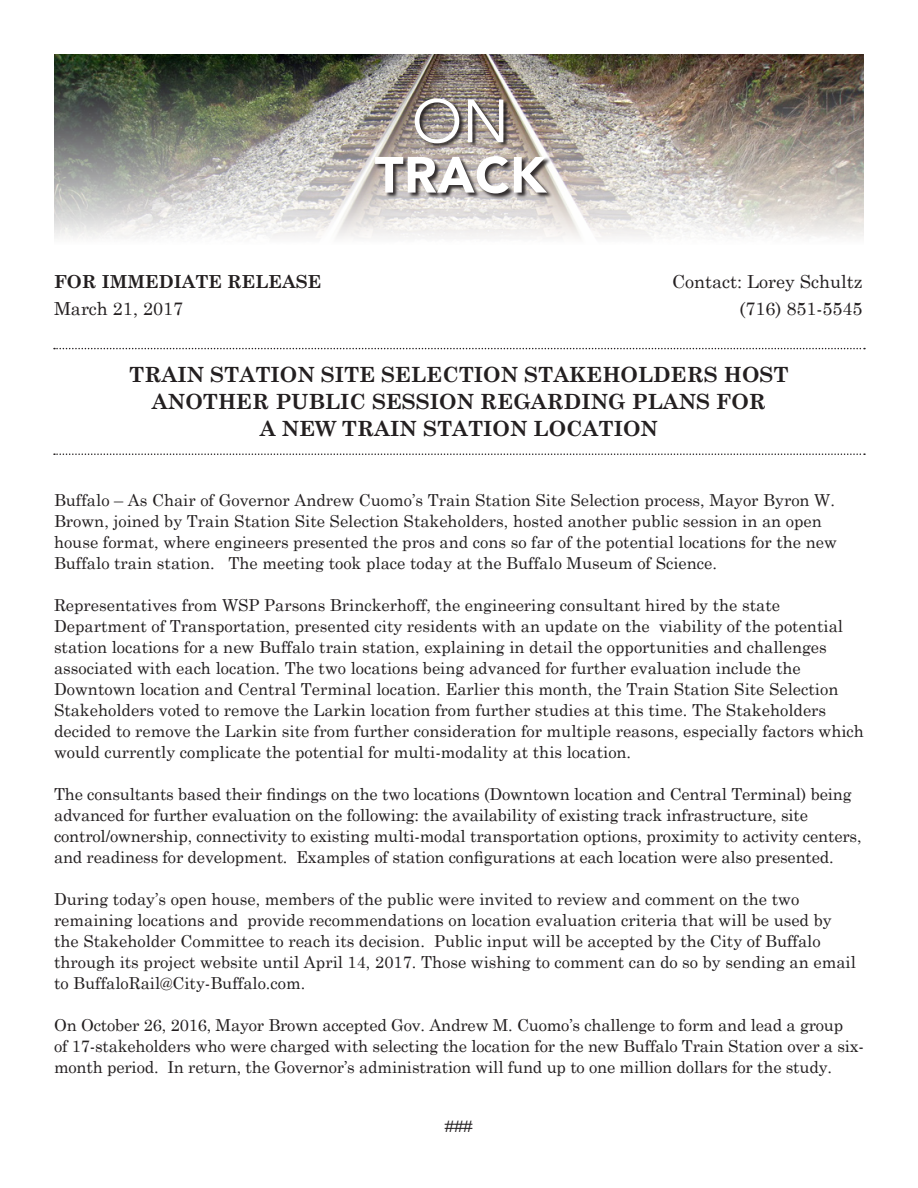
<style>
.page{position:relative;width:918px;height:1188px;background:#fff}
.page>*{position:absolute;margin:0;border:0;box-sizing:border-box;transform-origin:0 0}
.t1{font:60.3px "Avenir";color:#fff}
.t2{font:900 50.25px "Avenir";letter-spacing:.01em;color:#fff}
.t3{font:700 21px/27px "Century Schoolbook";color:#231f20;text-align:center}
.t4{font:18px "Century Schoolbook";color:#231f20}
.t5{font:700 18px "Century Schoolbook";color:#231f20}
.t6{font:16.5px/21px "Century Schoolbook";color:#231f20}
</style>
<div class="page">
<svg style="left:54px;top:348px;width:811px;height:1px"></svg>
<svg style="left:54px;top:453px;width:811px;height:2px"></svg>
<img style="left:54px;top:54px;width:810px;height:184px">
<div style="left:375px;top:99px;width:178px;height:101px;background:#231f20;opacity:.9"></div>
<p class="t1" style="left:412px;top:86px;width:99px">ON</p>
<p class="t2" style="left:375px;top:132px;width:173px">TRACK</p>
<p class="t5" style="left:54px;top:271px;width:269px">FOR IMMEDIATE RELEASE</p>
<p class="t4" style="left:672px;top:270px;width:192px">Contact: Lorey Schultz</p>
<p class="t4" style="left:54px;top:297px;width:131px">March 21, 2017</p>
<p class="t4" style="left:739px;top:297px;width:125px">(716) 851-5545</p>
<p class="t3" style="left:129px;top:360px;width:661px">TRAIN STATION SITE SELECTION STAKEHOLDERS HOST<br>ANOTHER PUBLIC SESSION REGARDING PLANS FOR<br>A NEW TRAIN STATION LOCATION</p>
<p class="t6" style="left:54px;top:489px;width:784px">Buffalo – As Chair of Governor Andrew Cuomo’s Train Station Site Selection process, Mayor Byron W.<br>Brown, joined by Train Station Site Selection Stakeholders, hosted another public session in an open house format, where engineers presented the pros and cons so far of the potential locations for the new Buffalo train station. The meeting took place today at the Buffalo Museum of Science.</p>
<p class="t6" style="left:54px;top:594px;width:812px">Representatives from WSP Parsons Brinckerhoff, the engineering consultant hired by the state Department of Transportation, presented city residents with an update on the viability of the potential station locations for a new Buffalo train station, explaining in detail the opportunities and challenges associated with each location. The two locations being advanced for further evaluation include the Downtown location and Central Terminal location. Earlier this month, the Train Station Site Selection Stakeholders voted to remove the Larkin location from further studies at this time. The Stakeholders decided to remove the Larkin site from further consideration for multiple reasons, especially factors which would currently complicate the potential for multi-modality at this location.</p>
<p class="t6" style="left:54px;top:783px;width:809px">The consultants based their findings on the two locations (Downtown location and Central Terminal) being advanced for further evaluation on the following: the availability of existing track infrastructure, site control/ownership, connectivity to existing multi-modal transportation options, proximity to activity centers, and readiness for development. Examples of station configurations at each location were also presented.</p>
<p class="t6" style="left:54px;top:888px;width:803px">During today’s open house, members of the public were invited to review and comment on the two remaining locations and provide recommendations on location evaluation criteria that will be used by the Stakeholder Committee to reach its decision. Public input will be accepted by the City of Buffalo through its project website until April 14, 2017. Those wishing to comment can do so by sending an email to BuffaloRail@City-Buffalo.com.</p>
<p class="t6" style="left:54px;top:1014px;width:812px">On October 26, 2016, Mayor Brown accepted Gov. Andrew M. Cuomo’s challenge to form and lead a group<br>of 17-stakeholders who were charged with selecting the location for the new Buffalo Train Station over a six&shy;month period. In return, the Governor’s administration will fund up to one million dollars for the study.</p>
<p class="t6" style="left:445px;top:1115px;width:29px">###</p>
</div>
